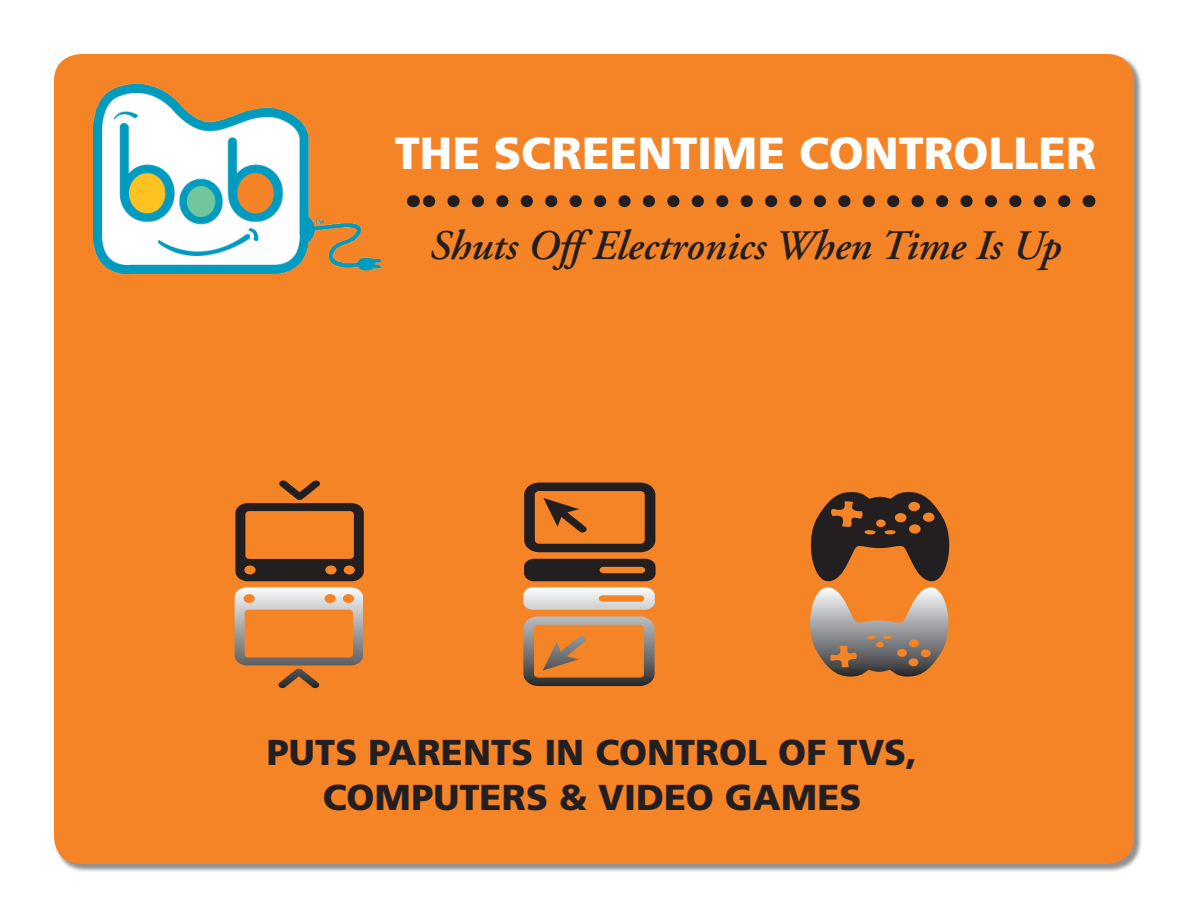
<style>
.page{position:relative;width:1188px;height:918px;background:#fff}
.page>*{position:absolute;margin:0;border:0;box-sizing:border-box;transform-origin:0 0}
.t1{font:900 45px "Frutiger";color:#fff}
.t2{font:italic 600 42px "Adobe Garamond Pro";color:#231f20}
.t3{font:900 36px "Frutiger";letter-spacing:.005em;color:#231f20}
</style>
<div class="page">
<div style="left:54px;top:54px;width:1080px;height:810px;background:#f58427;border-radius:27px"></div>
<img style="left:93px;top:84px;width:287px;height:190px">
<svg style="left:523px;top:587px;width:132px;height:23px;background:#e6d7cb"></svg>
<svg style="left:523px;top:616px;width:132px;height:70px"></svg>
<svg style="left:235px;top:587px;width:128px;height:101px"></svg>
<svg style="left:524px;top:559px;width:132px;height:22px;background:#3c2b20"></svg>
<svg style="left:524px;top:483px;width:131px;height:69px"></svg>
<svg style="left:810px;top:492px;width:140px;height:185px"></svg>
<svg style="left:235px;top:480px;width:129px;height:101px"></svg>
<svg style="left:425px;top:195px;width:639px;height:12px"></svg>
<svg style="left:1089px;top:195px;width:1px;height:12px"></svg>
<svg style="left:413px;top:195px;width:1px;height:12px"></svg>
<p class="t1" style="left:395px;top:126px;width:703px">THE SCREENTIME CONTROLLER</p>
<p class="t2" style="left:430px;top:221px;width:633px">Shuts OffElectronics When Time Is Up</p>
<p class="t3" style="left:267px;top:731px;width:174px">PUTS PARENTS</p>
<p class="t3" style="left:544px;top:731px;width:77px">IN CONTROL</p>
<p class="t3" style="left:778px;top:731px;width:140px">OF TVS,</p>
<p class="t3" style="left:323px;top:776px;width:54px">COMP</p>
<p class="t3" style="left:433px;top:776px;width:49px">UTERS</p>
<p class="t3" style="left:559px;top:776px;width:249px">&amp; VI DEO GAMES</p>
</div>
